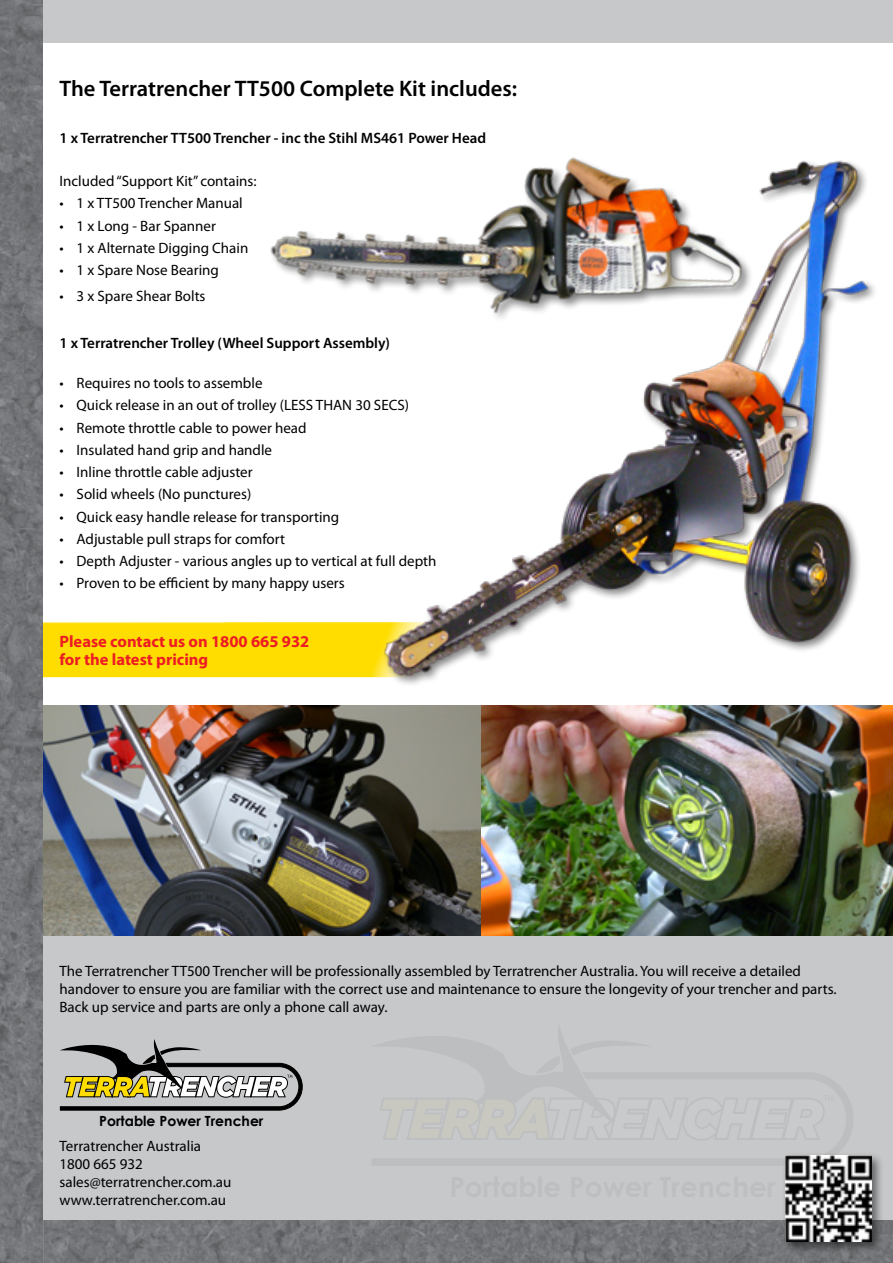
<style>
.page{position:relative;width:893px;height:1263px;background:#fff}
.page>*{position:absolute;margin:0;border:0;box-sizing:border-box;transform-origin:0 0}
.t1{font:600 22.5px "Myriad Pro";color:#000}
.t2{font:700 16.5px/18px "Myriad Pro";color:#ed1c24}
.t3{font:15px/18px "Myriad Pro";color:#000}
.t4{font:600 15px "Myriad Pro";color:#000}
.t5{font:700 13.95px "Century Gothic";color:#000}
</style>
<div class="page">
<img style="left:43px;top:706px;width:439px;height:229px">
<img style="left:482px;top:760px;width:411px;height:175px">
<div style="left:43px;top:622px;width:312px;height:55px;background:#fd0"></div>
<div style="left:380px;top:157px;width:513px;height:603px;background:#000;opacity:.5"></div>
<img style="left:355px;top:157px;width:524px;height:557px">
<div style="left:268px;top:155px;width:564px;height:397px;background:#000;opacity:.5"></div>
<img style="left:268px;top:155px;width:493px;height:236px">
<div style="left:23px;top:935px;width:870px;height:285px;background:#c6c8ca"></div>
<div style="left:0;top:0;width:893px;height:43px;background:#c6c8ca"></div>
<svg style="left:60px;top:1039px;width:243px;height:71px"></svg>
<img style="left:0;top:0;width:43px;height:1263px">
<img style="left:45px;top:1220px;width:848px;height:43px">
<div style="left:782px;top:1151px;width:108px;height:109px;background:#000;opacity:.5"></div>
<img style="left:786px;top:1155px;width:86px;height:87px">
<h1 class="t1" style="left:60px;top:74px;width:459px">The Terratrencher TT500 Complete Kit includes:</h1>
<p class="t4" style="left:60px;top:128px;width:428px">1 x Terratrencher TT500 Trencher - inc the Stihl MS461 Power Head</p>
<p class="t3" style="left:60px;top:172px;width:199px">Included “Support Kit” contains:</p>
<p class="t3" style="left:60px;top:194px;width:185px">• 1 x TT500 Trencher Manual</p>
<p class="t3" style="left:60px;top:216px;width:158px">• 1 x Long - Bar Spanner</p>
<p class="t3" style="left:60px;top:239px;width:190px">• 1 x Alternate Digging Chain</p>
<p class="t3" style="left:60px;top:261px;width:161px">• 1 x Spare Nose Bearing</p>
<p class="t3" style="left:60px;top:287px;width:148px">• 3 x Spare Shear Bolts</p>
<p class="t4" style="left:60px;top:334px;width:332px">1 x Terratrencher Trolley (Wheel Support Assembly)</p>
<p class="t3" style="left:60px;top:374px;width:205px">• Requires no tools to assemble</p>
<p class="t3" style="left:60px;top:396px;width:351px">• Quick release in an out of trolley (LESS THAN 30 SECS)</p>
<p class="t3" style="left:60px;top:418px;width:249px">• Remote throttle cable to power head</p>
<p class="t3" style="left:60px;top:441px;width:214px">• Insulated hand grip and handle</p>
<p class="t3" style="left:60px;top:463px;width:195px">• Inline throttle cable adjuster</p>
<p class="t3" style="left:60px;top:485px;width:193px">• Solid wheels (No punctures)</p>
<p class="t3" style="left:60px;top:507px;width:281px">• Quick easy handle release for transporting</p>
<p class="t3" style="left:60px;top:530px;width:227px">• Adjustable pull straps for comfort</p>
<p class="t3" style="left:60px;top:552px;width:379px">• Depth Adjuster - various angles up to vertical at full depth</p>
<p class="t3" style="left:60px;top:574px;width:287px">• Proven to be efficient by many happy users</p>
<p class="t2" style="left:60px;top:632px;width:251px">Please contact us on 1800 665 932 for the latest pricing</p>
<p class="t3" style="left:60px;top:961px;width:778px">The Terratrencher TT500 Trencher will be professionally assembled by Terratrencher Australia. You will receive a detailed handover to ensure you are familiar with the correct use and maintenance to ensure the longevity of your trencher and parts.<br>Back up service and parts are only a phone call away.</p>
<p class="t5" style="left:99px;top:1112px;width:166px">Portable Power Trencher</p>
<p class="t3" style="left:60px;top:1136px;width:173px">Terratrencher Australia<br>1800 665 932 sales@terratrencher.com.au www.terratrencher.com.au</p>
</div>
